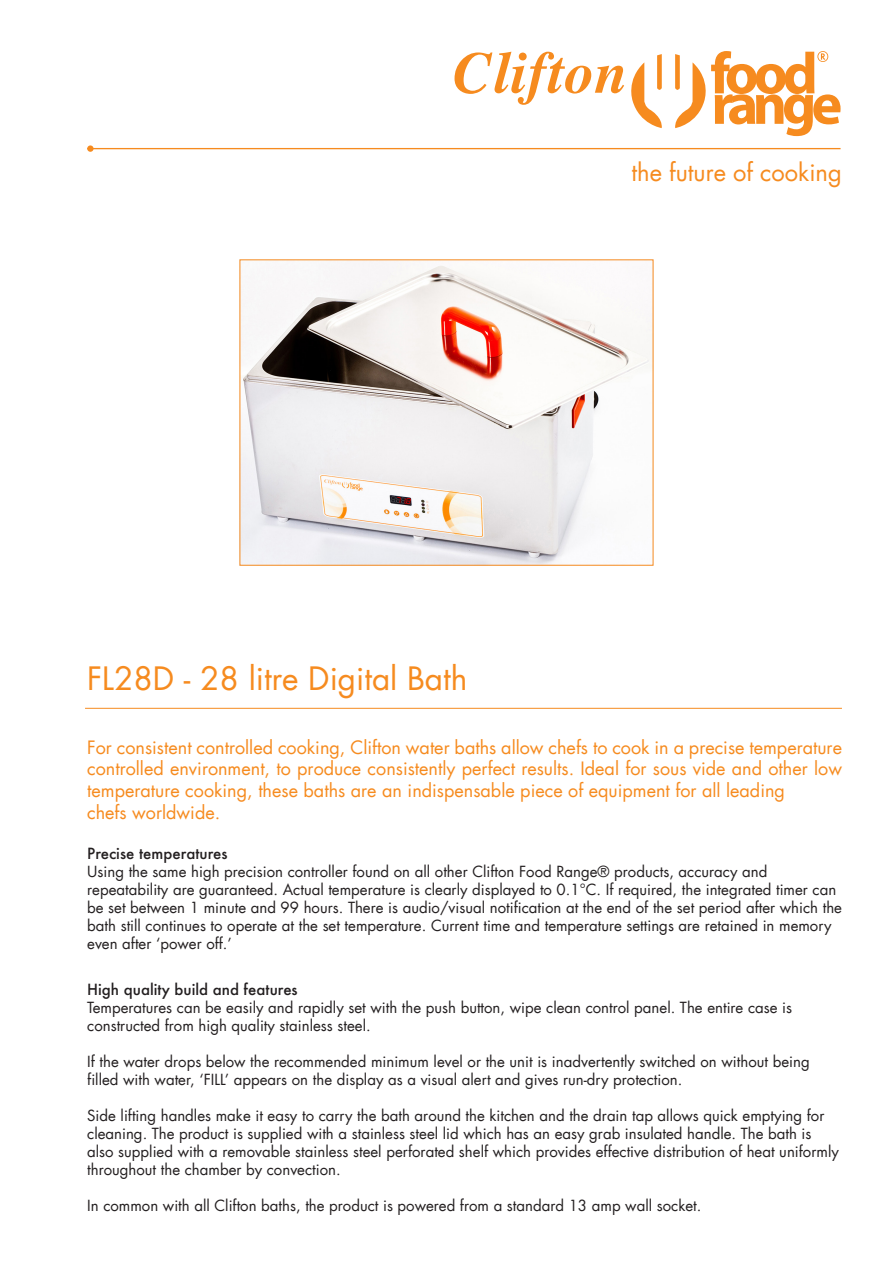
<style>
.page{position:relative;width:893px;height:1263px;background:#fff}
.page>*{position:absolute;margin:0;border:0;box-sizing:border-box;transform-origin:0 0}
.t1{font:31.5px "Futura LT";color:#f68b1f}
.t2{font:23.7px "Futura LT";color:#f68b1f}
.t3{font:18px/21.6px "Futura LT";color:#f68b1f;text-align:justify}
.t4{font:15px/18px "Futura LT";color:#231f20}
.t5{font:500 15px "Futura";color:#231f20}
</style>
<div class="page">
<svg style="left:455px;top:52px;width:207px;height:76px"></svg>
<svg style="left:675px;top:51px;width:165px;height:85px"></svg>
<hr style="left:87px;top:148px;width:753px;height:1px;background:#f68b1f">
<svg style="left:87px;top:145px;width:7px;height:7px"></svg>
<hr style="left:85px;top:708px;width:757px;height:1px;background:#f68b1f">
<img style="left:242px;top:261px;width:409px;height:303px">
<h2 class="t2" style="left:632px;top:157px;width:212px">the future of cooking</h2>
<p class="t1" style="left:87px;top:659px;width:382px">FL28D - 28 litre Digital Bath</p>
<p class="t3" style="left:87px;top:736px;width:756px">For consistent controlled cooking, Clifton water baths allow chefs to cook in a precise temperature controlled environment, to produce consistently perfect results. Ideal for sous vide and other low temperature cooking, these baths are an indispensable piece of equipment for all leading</p>
<p class="t3" style="left:87px;top:801px;width:135px">chefs worldwide.</p>
<p class="t5" style="left:87px;top:843px;width:142px">Precise temperatures</p>
<p class="t4" style="left:87px;top:862px;width:756px">Using the same high precision controller found on all other Clifton Food Range® products, accuracy and repeatability are guaranteed. Actual temperature is clearly displayed to 0.1°C. If required, the integrated timer can be set between 1 minute and 99 hours. There is audio/visual notification at the end of the set period after which the bath still continues to operate at the set temperature. Current time and temperature settings are retained in memory even after ‘power off.’</p>
<p class="t5" style="left:87px;top:979px;width:212px">High quality build and features</p>
<p class="t4" style="left:87px;top:999px;width:706px">Temperatures can be easily and rapidly set with the push button, wipe clean control panel. The entire case is constructed from high quality stainless steel.</p>
<p class="t4" style="left:87px;top:1053px;width:724px">If the water drops below the recommended minimum level or the unit is inadvertently switched on without being filled with water, ‘FILL’ appears on the display as a visual alert and gives run-dry protection.</p>
<p class="t4" style="left:87px;top:1107px;width:753px">Side lifting handles make it easy to carry the bath around the kitchen and the drain tap allows quick emptying for cleaning. The product is supplied with a stainless steel lid which has an easy grab insulated handle. The bath is also supplied with a removable stainless steel perforated shelf which provides effective distribution of heat uniformly throughout the chamber by convection.</p>
<p class="t4" style="left:87px;top:1197px;width:616px">In common with all Clifton baths, the product is powered from a standard 13 amp wall socket.</p>
</div>
